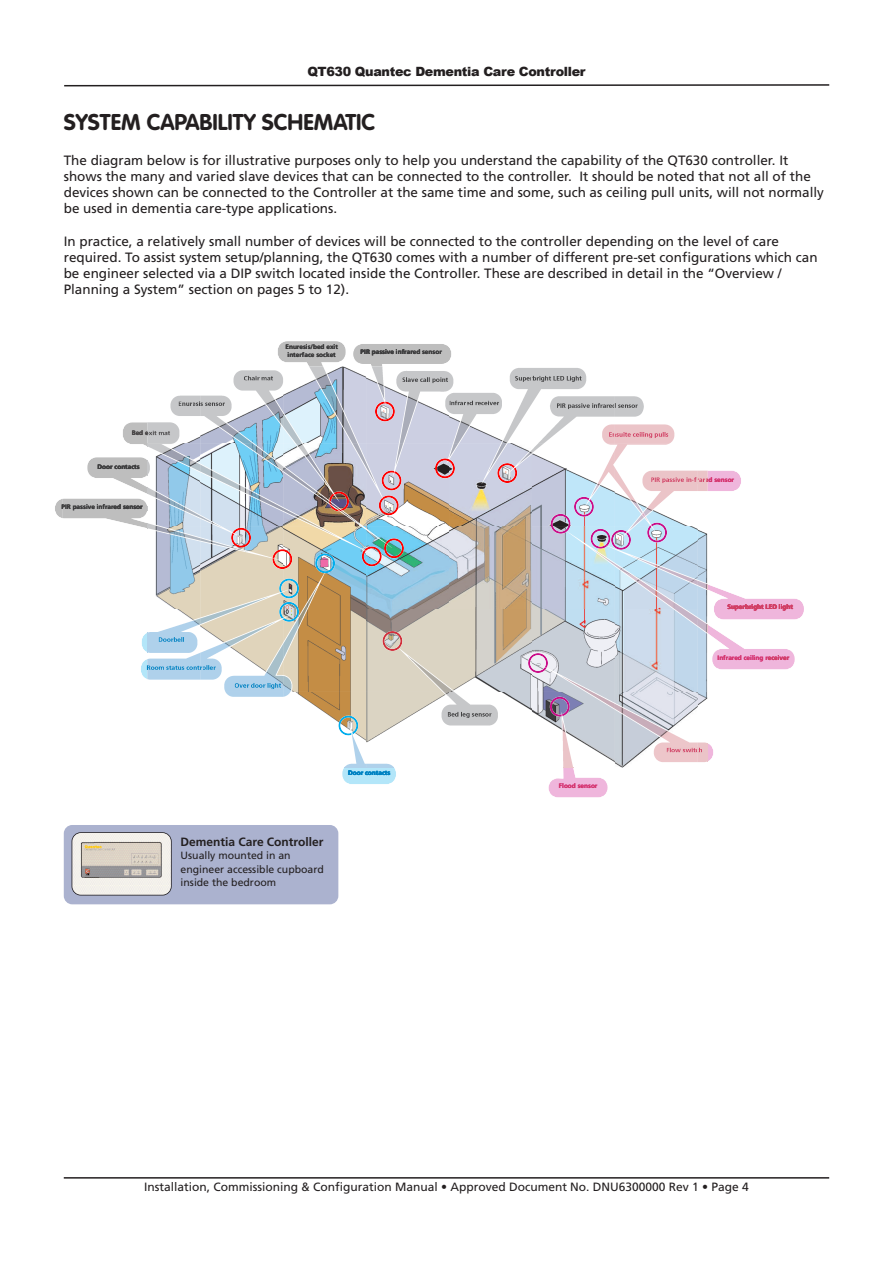
<style>
.page{position:relative;width:893px;height:1263px;background:#fff}
.page>*{position:absolute;margin:0;border:0;box-sizing:border-box;transform-origin:0 0}
.t1{font:700 22.5px "VAG Rounded";color:#231f20}
.t2{font:13.5px/16.2px "Frutiger";color:#231f20}
.t3{font:900 12.75px "Arial";letter-spacing:-.025em;color:#231f20}
.t4{font:12px "Frutiger";color:#231f20}
.t5{font:700 12px "Frutiger";color:#231f20}
.t6{font:10.5px/13.5px "Frutiger";color:#231f20}
.t7{font:700 6.45px/7.8px "Frutiger";color:#3f3f40;text-align:center}
.t8{font:700 6.45px "Frutiger";color:#d14063}
.t9{font:700 6.45px "Frutiger";color:#0082c2}
</style>
<div class="page">
<svg style="left:55px;top:341px;width:749px;height:457px"></svg>
<img style="left:698px;top:742px;width:9px;height:20px">
<svg style="left:64px;top:84px;width:766px;height:3px"></svg>
<hr style="left:64px;top:1177px;width:765px;height:1px;background:#231f20">
<div style="left:64px;top:825px;width:274px;height:79px;background:#abb2cf;border-radius:9px"></div>
<img style="left:72px;top:833px;width:99px;height:62px;border-radius:9px">
<div style="left:72px;top:832px;width:100px;height:63px;border:2px solid #231f20;border-radius:9px"></div>
<p class="t3" style="left:307px;top:62px;width:280px">QT630 Quantec Dementia Care Controller</p>
<h1 class="t1" style="left:64px;top:109px;width:313px">SYSTEM CAPABILITY SCHEMATIC</h1>
<p class="t2" style="left:64px;top:152px;width:762px">The diagram below is for illustrative purposes only to help you understand the capability of the QT630 controller. It shows the many and varied slave devices that can be connected to the controller. It should be noted that not all of the devices shown can be connected to the Controller at the same time and some, such as ceiling pull units, will not normally be used in dementia care-type applications.</p>
<p class="t2" style="left:64px;top:233px;width:755px">In practice, a relatively small number of devices will be connected to the controller depending on the level of care required. To assist system setup/planning, the QT630 comes with a number of different pre-set configurations which can be engineer selected via a DIP switch located inside the Controller. These are described in detail in the “Overview / Planning a System” section on pages 5 to 12).</p>
<p class="t7" style="left:98px;top:462px;width:44px">Door contacts</p>
<p class="t7" style="left:62px;top:503px;width:83px">PIR passive infrared sensor</p>
<p class="t7" style="left:285px;top:343px;width:54px">Enuresis/bed exit interface socket</p>
<p class="t7" style="left:361px;top:348px;width:83px">PIR passive infrared sensor</p>
<p class="t5" style="left:181px;top:835px;width:144px">Dementia Care Controller</p>
<p class="t6" style="left:181px;top:849px;width:145px">Usually mounted in an engineer accessible cupboard inside the bedroom</p>
<p class="t9" style="left:348px;top:769px;width:44px">Door contacts</p>
<p class="t8" style="left:559px;top:782px;width:40px">Flood sensor</p>
<p class="t8" style="left:727px;top:603px;width:67px">Superbright LED light</p>
<p class="t8" style="left:717px;top:654px;width:73px">Infrared ceiling receiver</p>
<p class="t4" style="left:144px;top:1180px;width:606px">Installation, Commissioning &amp; Configuration Manual • Approved Document No. DNU6300000 Rev 1 • Page 4</p>
</div>
